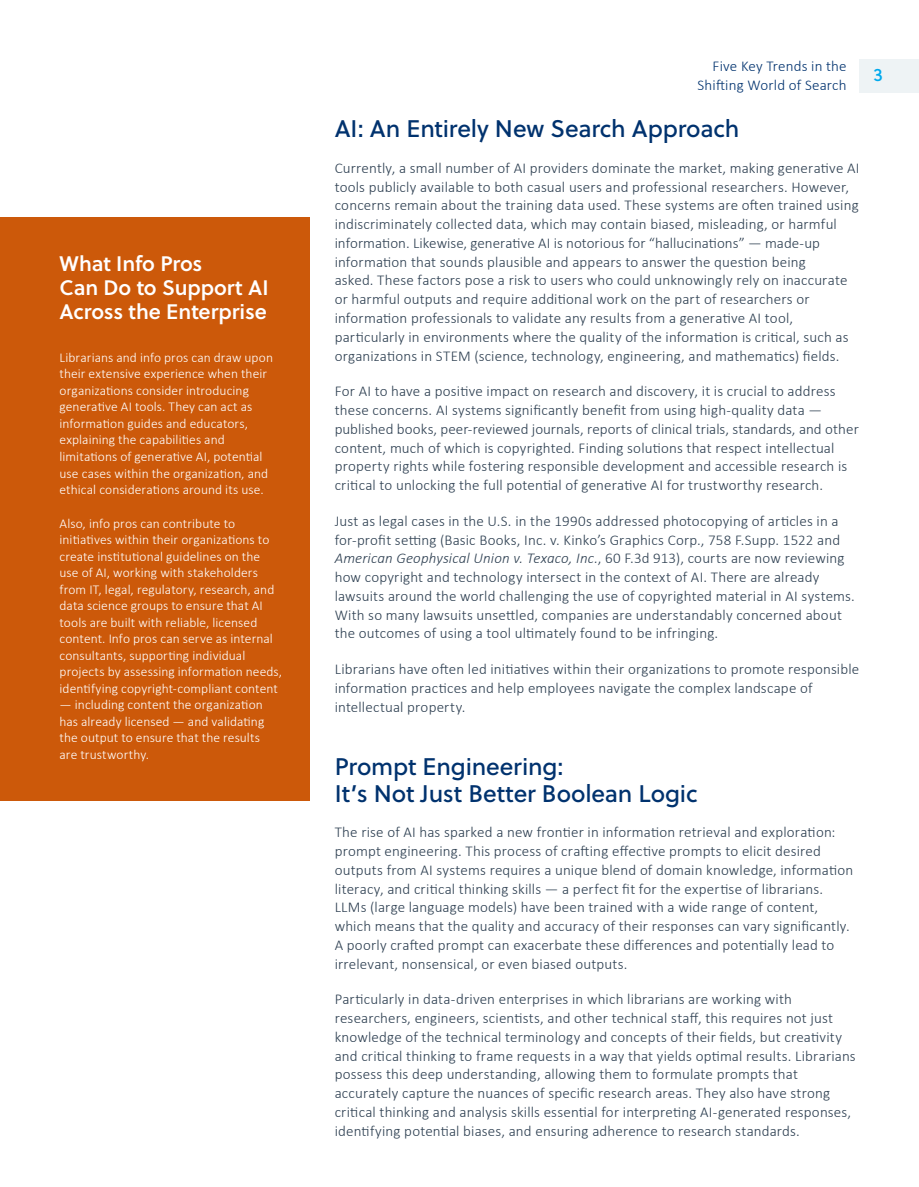
<style>
.page{position:relative;width:919px;height:1187px;background:#fff}
.page>*{position:absolute;margin:0;border:0;box-sizing:border-box;transform-origin:0 0}
.body_copy{font:24px/27px "Soleil Bk";letter-spacing:-.005em;color:#00326e}
.subhead{font:24px "Soleil Bk";letter-spacing:-.005em;color:#00326e}
.body_copy-2{font:21px/24px "Soleil Sb";letter-spacing:-.005em;color:#fff}
.t1{font:18px "Soleil Bk";color:#00a9ed}
.body_copy-3{font:300 15px/18.8px "Calibri";letter-spacing:.01em;color:#2c3e50}
.t2{font:300 15px/18.8px "Calibri";letter-spacing:.01em;color:#00326e;text-align:right}
.body_copy-4{font:300 13.5px/16.5px "Calibri";letter-spacing:.005em;color:#fff}
.s1{font-style:italic}
</style>
<div class="page">
<div style="left:859px;top:60px;width:59px;height:33px;background:#eef3f5"></div>
<div style="left:0;top:217px;width:309px;height:583px;background:#cc590a"></div>
<p class="body_copy-2" style="left:60px;top:251px;width:210px">What Info Pros<br>Can Do to Support AI<br>Across the Enterprise</p>
<p class="body_copy-4" style="left:60px;top:349px;width:215px">Librarians and info pros can draw upon their extensive experience when their organizations consider introducing generative AI tools. They can act as information guides and educators, explaining the capabilities and limitations of generative AI, potential use cases within the organization, and ethical considerations around its use.</p>
<p class="body_copy-4" style="left:60px;top:514px;width:224px">Also, info pros can contribute to initiatives within their organizations to create institutional guidelines on the use of AI, working with stakeholders from IT, legal, regulatory, research, and data science groups to ensure that AI tools are built with reliable, licensed content. Info pros can serve as internal consultants, supporting individual projects by assessing information needs, identifying copyright-compliant content</p>
<p class="body_copy-4" style="left:60px;top:696px;width:206px">— including content the organization has already licensed — and validating the output to ensure that the results are trustworthy.</p>
<p class="t2" style="left:697px;top:56px;width:151px">Five Key Trends in the<br>Shifting World of Search</p>
<p class="t1" style="left:873px;top:61px;width:11px">3</p>
<p class="subhead" style="left:334px;top:110px;width:406px">AI: An Entirely New Search Approach</p>
<p class="body_copy-3" style="left:334px;top:158px;width:526px">Currently, a small number of AI providers dominate the market, making generative AI tools publicly available to both casual users and professional researchers. However, concerns remain about the training data used. These systems are often trained using indiscriminately collected data, which may contain biased, misleading, or harmful information. Likewise, generative AI is notorious for “hallucinations” — made-up information that sounds plausible and appears to answer the question being<br>asked. These factors pose a risk to users who could unknowingly rely on inaccurate or harmful outputs and require additional work on the part of researchers or information professionals to validate any results from a generative AI tool, particularly in environments where the quality of the information is critical, such as organizations in STEM (science, technology, engineering, and mathematics) fields.</p>
<p class="body_copy-3" style="left:334px;top:382px;width:525px">For AI to have a positive impact on research and discovery, it is crucial to address these concerns. AI systems significantly benefit from using high-quality data — published books, peer-reviewed journals, reports of clinical trials, standards, and other content, much of which is copyrighted. Finding solutions that respect intellectual property rights while fostering responsible development and accessible research is critical to unlocking the full potential of generative AI for trustworthy research.</p>
<p class="body_copy-3" style="left:334px;top:511px;width:521px">Just as legal cases in the U.S. in the 1990s addressed photocopying of articles in a for-profit setting (Basic Books, Inc. v. Kinko’s Graphics Corp., 758 F.Supp. 1522 and <span class="s1">American Geophysical Union v. Texaco, Inc.</span>, 60 F.3d 913), courts are now reviewing how copyright and technology intersect in the context of AI. There are already lawsuits around the world challenging the use of copyrighted material in AI systems.<br>With so many lawsuits unsettled, companies are understandably concerned about the outcomes of using a tool ultimately found to be infringing.</p>
<p class="body_copy-3" style="left:334px;top:659px;width:526px">Librarians have often led initiatives within their organizations to promote responsible information practices and help employees navigate the complex landscape of intellectual property.</p>
<p class="body_copy" style="left:334px;top:751px;width:364px">Prompt Engineering:<br>It’s Not Just Better Boolean Logic</p>
<p class="body_copy-3" style="left:334px;top:822px;width:520px">The rise of AI has sparked a new frontier in information retrieval and exploration: prompt engineering. This process of crafting effective prompts to elicit desired outputs from AI systems requires a unique blend of domain knowledge, information literacy, and critical thinking skills — a perfect fit for the expertise of librarians.<br>LLMs (large language models) have been trained with a wide range of content, which means that the quality and accuracy of their responses can vary significantly.<br>A poorly crafted prompt can exacerbate these differences and potentially lead to irrelevant, nonsensical, or even biased outputs.</p>
<p class="body_copy-3" style="left:334px;top:989px;width:522px">Particularly in data-driven enterprises in which librarians are working with researchers, engineers, scientists, and other technical staff, this requires not just knowledge of the technical terminology and concepts of their fields, but creativity and critical thinking to frame requests in a way that yields optimal results. Librarians possess this deep understanding, allowing them to formulate prompts that accurately capture the nuances of specific research areas. They also have strong critical thinking and analysis skills essential for interpreting AI-generated responses, identifying potential biases, and ensuring adherence to research standards.</p>
</div>
